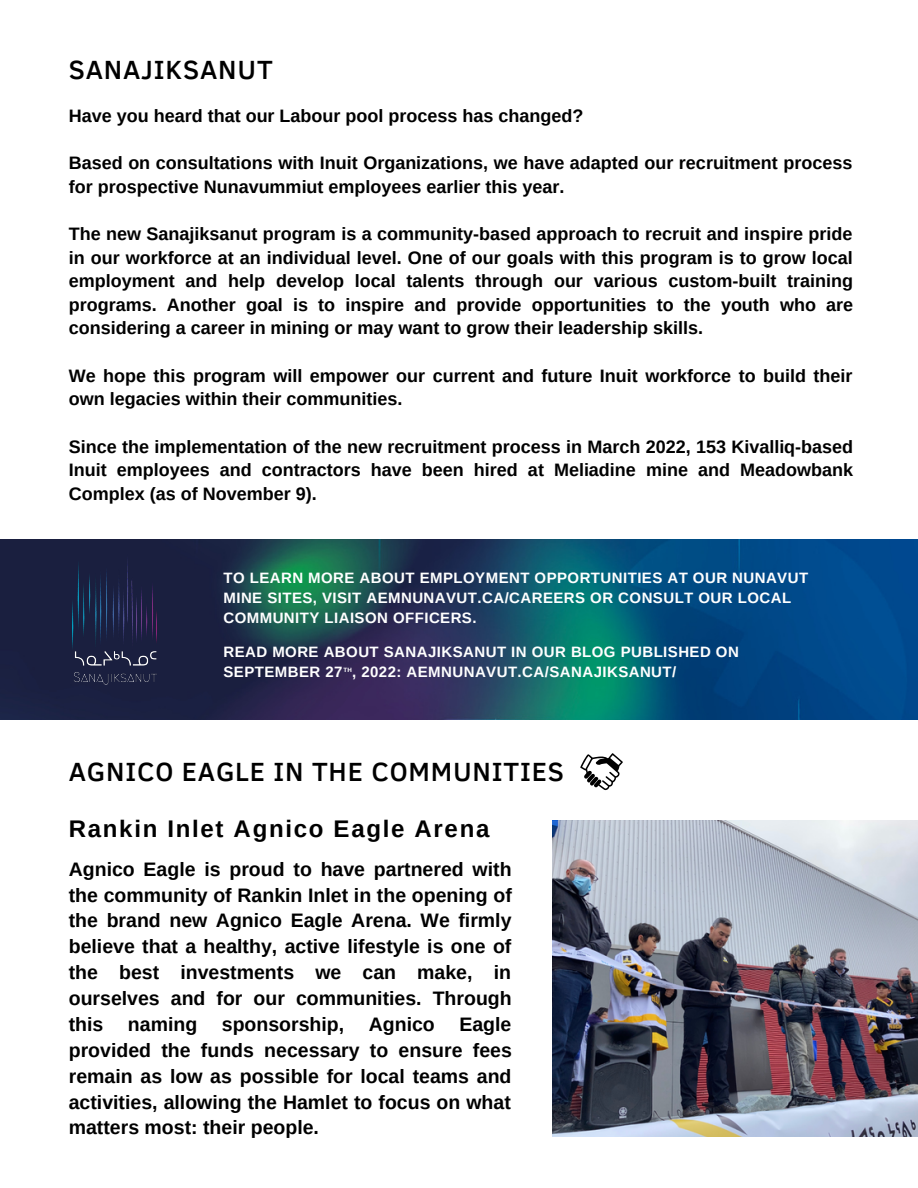
<style>
.page{position:relative;width:918px;height:1188px;background:#fff}
.page>*{position:absolute;margin:0;border:0;box-sizing:border-box;transform-origin:0 0}
.t1{font:500 27px "Clear Sans";letter-spacing:.03em;color:#000}
.t2{font:700 24px "Arimo";letter-spacing:.07em;color:#000}
.t3{font:700 19.5px/25.8px "Arimo";color:#000;text-align:justify}
.t4{font:700 18px/23.7px "Arimo";color:#000}
.t5{font:700 15px/20.1px "Arimo";letter-spacing:.03em;color:#fff}
.t6{font:700 6.15px "Arimo";color:#fff}
</style>
<div class="page">
<img style="left:0;top:539px;width:918px;height:180px">
<img style="left:552px;top:820px;width:366px;height:316px">
<svg style="left:580px;top:753px;width:43px;height:37px"></svg>
<img style="left:47px;top:544px;width:132px;height:151px">
<h1 class="t1" style="left:69px;top:50px;width:206px">SANAJIKSANUT</h1>
<p class="t4" style="left:69px;top:104px;width:516px">Have you heard that our Labour pool process has changed?</p>
<p class="t4" style="left:69px;top:151px;width:785px">Based on consultations with Inuit Organizations, we have adapted our recruitment process for prospective Nunavummiut employees earlier this year.</p>
<p class="t4" style="left:69px;top:222px;width:786px;text-align:justify">The new Sanajiksanut program is a community-based approach to recruit and inspire pride in our workforce at an individual level. One of our goals with this program is to grow local employment and help develop local talents through our various custom-built training programs. Another goal is to inspire and provide opportunities to the youth who are considering a career in mining or may want to grow their leadership skills.</p>
<p class="t4" style="left:69px;top:364px;width:785px">We hope this program will empower our current and future Inuit workforce to build their own legacies within their communities.</p>
<p class="t4" style="left:69px;top:434px;width:786px;text-align:justify">Since the implementation of the new recruitment process in March 2022, 153 Kivalliq-based Inuit employees and contractors have been hired at Meliadine mine and Meadowbank Complex (as of November 9).</p>
<p class="t5" style="left:223px;top:567px;width:586px">TO LEARN MORE ABOUT EMPLOYMENT OPPORTUNITIES AT OUR NUNAVUT<br>MINE SITES, VISIT AEMNUNAVUT.CA/CAREERS OR CONSULT OUR LOCAL<br>COMMUNITY LIAISON OFFICERS.</p>
<p class="t5" style="left:223px;top:642px;width:517px">READ MORE ABOUT SANAJIKSANUT IN OUR BLOG PUBLISHED ON<br>SEPTEMBER 27 , 2022: AEMNUNAVUT.CA/SANAJIKSANUT/</p>
<p class="t6" style="left:343px;top:666px;width:10px">TH</p>
<h1 class="t1" style="left:69px;top:752px;width:497px">AGNICO EAGLE IN THE COMMUNITIES</h1>
<h2 class="t2" style="left:69px;top:816px;width:422px">Rankin Inlet Agnico Eagle Arena</h2>
<p class="t3" style="left:69px;top:856px;width:445px">Agnico Eagle is proud to have partnered with the community of Rankin Inlet in the opening of the brand new Agnico Eagle Arena. We firmly believe that a healthy, active lifestyle is one of the best investments we can make, in ourselves and for our communities. Through this</p>
<p class="t3" style="left:69px;top:1011px;width:445px;text-indent:391px">Eagle provided the funds necessary to ensure fees remain as low as possible for local teams and activities, allowing the Hamlet to focus on what matters most: their people.</p>
<p class="t3" style="left:128px;top:1011px;width:71px">naming</p>
<p class="t3" style="left:222px;top:1011px;width:124px">sponsorship,</p>
<p class="t3" style="left:369px;top:1011px;width:68px">Agnico</p>
</div>
